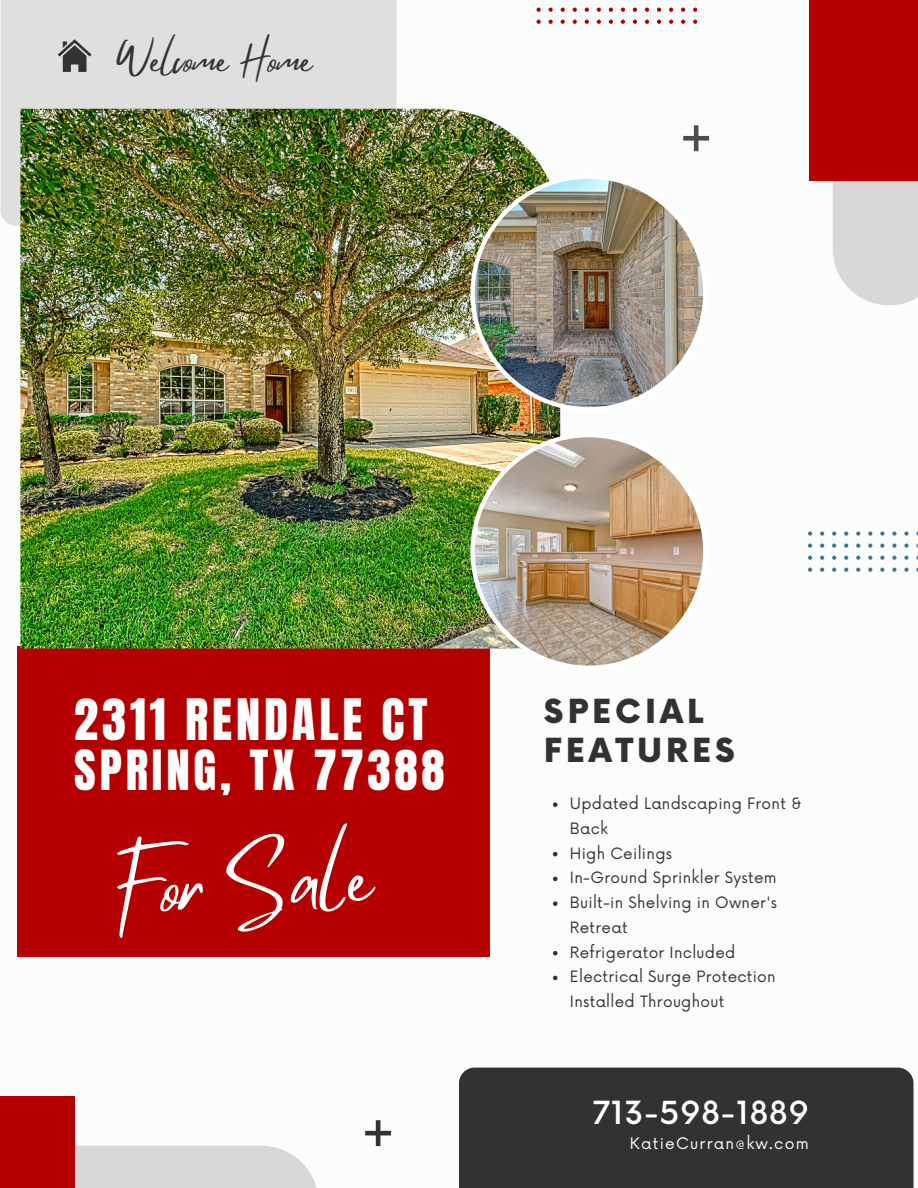
<style>
.page{position:relative;width:918px;height:1188px;background:#fbfdfc}
.page>*{position:absolute;margin:0;border:0;box-sizing:border-box;transform-origin:0 0}
.t1{font:77.1px "Mistrully";color:#fff}
.t2{font:48.6px "Anton";letter-spacing:.08em;color:#fff}
.t3{font:47.1px "Anton";letter-spacing:.08em;color:#fff}
.t4{font:36.75px "Mistrully";color:#323232}
.t5{font:900 32.4px/39.3px "Now";letter-spacing:.125em;color:#323232}
.t6{font:500 31.05px "Now";letter-spacing:.025em;color:#fff}
.t7{font:15.45px "Now";letter-spacing:.08em;color:#fff}
.t8{font:15.3px/24.8px "Now";letter-spacing:.02em;color:#323232}
</style>
<div class="page">
<svg style="left:833px;top:181px;width:85px;height:124px;background:#dadada"></svg>
<div style="left:75px;top:1146px;width:242px;height:42px;background:#d8d8d8"></div>
<div style="left:809px;top:0;width:109px;height:181px;background:#b40000"></div>
<div style="left:1px;top:0;width:396px;height:226px;background:#dfdfdf"></div>
<div style="left:17px;top:646px;width:473px;height:311px;background:#b40000"></div>
<img style="left:20px;top:109px;width:540px;height:540px">
<svg style="left:809px;top:531px;width:3px;height:5px"></svg>
<svg style="left:820px;top:531px;width:4px;height:5px"></svg>
<svg style="left:832px;top:531px;width:4px;height:5px"></svg>
<svg style="left:844px;top:531px;width:4px;height:5px"></svg>
<svg style="left:856px;top:531px;width:4px;height:5px"></svg>
<svg style="left:868px;top:531px;width:4px;height:5px"></svg>
<svg style="left:880px;top:531px;width:4px;height:5px"></svg>
<svg style="left:809px;top:544px;width:3px;height:4px"></svg>
<svg style="left:820px;top:544px;width:4px;height:4px"></svg>
<svg style="left:832px;top:544px;width:4px;height:4px"></svg>
<svg style="left:844px;top:544px;width:4px;height:4px"></svg>
<svg style="left:856px;top:544px;width:4px;height:4px"></svg>
<svg style="left:868px;top:544px;width:4px;height:4px"></svg>
<svg style="left:880px;top:544px;width:4px;height:4px"></svg>
<svg style="left:809px;top:556px;width:3px;height:4px"></svg>
<svg style="left:820px;top:556px;width:4px;height:4px"></svg>
<svg style="left:832px;top:556px;width:4px;height:4px"></svg>
<svg style="left:844px;top:556px;width:4px;height:4px"></svg>
<svg style="left:856px;top:556px;width:4px;height:4px"></svg>
<svg style="left:868px;top:556px;width:4px;height:4px"></svg>
<svg style="left:880px;top:556px;width:4px;height:4px"></svg>
<svg style="left:809px;top:568px;width:3px;height:4px"></svg>
<svg style="left:820px;top:568px;width:4px;height:4px"></svg>
<svg style="left:832px;top:568px;width:4px;height:4px"></svg>
<svg style="left:844px;top:568px;width:4px;height:4px"></svg>
<svg style="left:856px;top:568px;width:4px;height:4px"></svg>
<svg style="left:868px;top:568px;width:4px;height:4px"></svg>
<svg style="left:880px;top:568px;width:4px;height:4px"></svg>
<svg style="left:892px;top:531px;width:5px;height:5px"></svg>
<svg style="left:904px;top:531px;width:5px;height:5px"></svg>
<svg style="left:892px;top:544px;width:5px;height:4px"></svg>
<svg style="left:904px;top:544px;width:5px;height:4px"></svg>
<svg style="left:892px;top:556px;width:5px;height:4px"></svg>
<svg style="left:904px;top:556px;width:5px;height:4px"></svg>
<svg style="left:892px;top:568px;width:5px;height:4px"></svg>
<svg style="left:904px;top:568px;width:5px;height:4px"></svg>
<svg style="left:693px;top:20px;width:3px;height:4px"></svg>
<svg style="left:681px;top:20px;width:4px;height:4px"></svg>
<svg style="left:669px;top:20px;width:4px;height:4px"></svg>
<svg style="left:657px;top:20px;width:4px;height:4px"></svg>
<svg style="left:645px;top:20px;width:4px;height:4px"></svg>
<svg style="left:633px;top:20px;width:4px;height:4px"></svg>
<svg style="left:621px;top:20px;width:4px;height:4px"></svg>
<svg style="left:693px;top:8px;width:3px;height:4px"></svg>
<svg style="left:681px;top:8px;width:4px;height:4px"></svg>
<svg style="left:669px;top:8px;width:4px;height:4px"></svg>
<svg style="left:657px;top:8px;width:4px;height:4px"></svg>
<svg style="left:645px;top:8px;width:4px;height:4px"></svg>
<svg style="left:633px;top:8px;width:4px;height:4px"></svg>
<svg style="left:621px;top:8px;width:4px;height:4px"></svg>
<svg style="left:609px;top:20px;width:4px;height:4px"></svg>
<svg style="left:597px;top:20px;width:4px;height:4px"></svg>
<svg style="left:585px;top:20px;width:4px;height:4px"></svg>
<svg style="left:573px;top:20px;width:4px;height:4px"></svg>
<svg style="left:561px;top:20px;width:4px;height:4px"></svg>
<svg style="left:549px;top:20px;width:4px;height:4px"></svg>
<svg style="left:537px;top:20px;width:4px;height:4px"></svg>
<svg style="left:609px;top:8px;width:4px;height:4px"></svg>
<svg style="left:597px;top:8px;width:4px;height:4px"></svg>
<svg style="left:585px;top:8px;width:4px;height:4px"></svg>
<svg style="left:573px;top:8px;width:4px;height:4px"></svg>
<svg style="left:561px;top:8px;width:4px;height:4px"></svg>
<svg style="left:549px;top:8px;width:4px;height:4px"></svg>
<svg style="left:537px;top:8px;width:4px;height:4px"></svg>
<img style="left:470px;top:174px;width:233px;height:237px">
<img style="left:470px;top:433px;width:234px;height:233px">
<div style="left:459px;top:1068px;width:454px;height:120px;background:#323232"></div>
<div style="left:0;top:1096px;width:75px;height:92px;background:#b40000"></div>
<svg style="left:683px;top:125px;width:26px;height:26px"></svg>
<svg style="left:365px;top:1120px;width:26px;height:26px"></svg>
<svg style="left:58px;top:39px;width:34px;height:33px"></svg>
<svg style="left:553px;top:802px;width:4px;height:5px"></svg>
<svg style="left:553px;top:852px;width:4px;height:4px"></svg>
<svg style="left:553px;top:877px;width:4px;height:4px"></svg>
<svg style="left:553px;top:901px;width:4px;height:5px"></svg>
<svg style="left:553px;top:951px;width:4px;height:4px"></svg>
<svg style="left:553px;top:976px;width:4px;height:4px"></svg>
<h3 class="t4" style="left:115px;top:30px;width:199px">Welcome Home</h3>
<h2 class="t2" style="left:74px;top:684px;width:355px">2311 RENDALE CT</h2>
<h3 class="t3" style="left:74px;top:737px;width:372px">SPRING, TX 77388</h3>
<h1 class="t1" style="left:110px;top:828px;width:260px;rotate:-3deg">For Sale</h1>
<h3 class="t5" style="left:544px;top:693px;width:192px">SPECIAL<br>FEATURES</h3>
<p class="t8" style="left:570px;top:792px;width:233px">Updated Landscaping Front &amp;<br>Back<br>High Ceilings<br>In-Ground Sprinkler System<br>Built-in Shelving in Owner's<br>Retreat<br>Refrigerator Included<br>Electrical Surge Protection<br>Installed Throughout</p>
<h3 class="t6" style="left:592px;top:1097px;width:218px">713-598-1889</h3>
<p class="t7" style="left:630px;top:1135px;width:180px">KatieCurran@kw.com</p>
</div>
